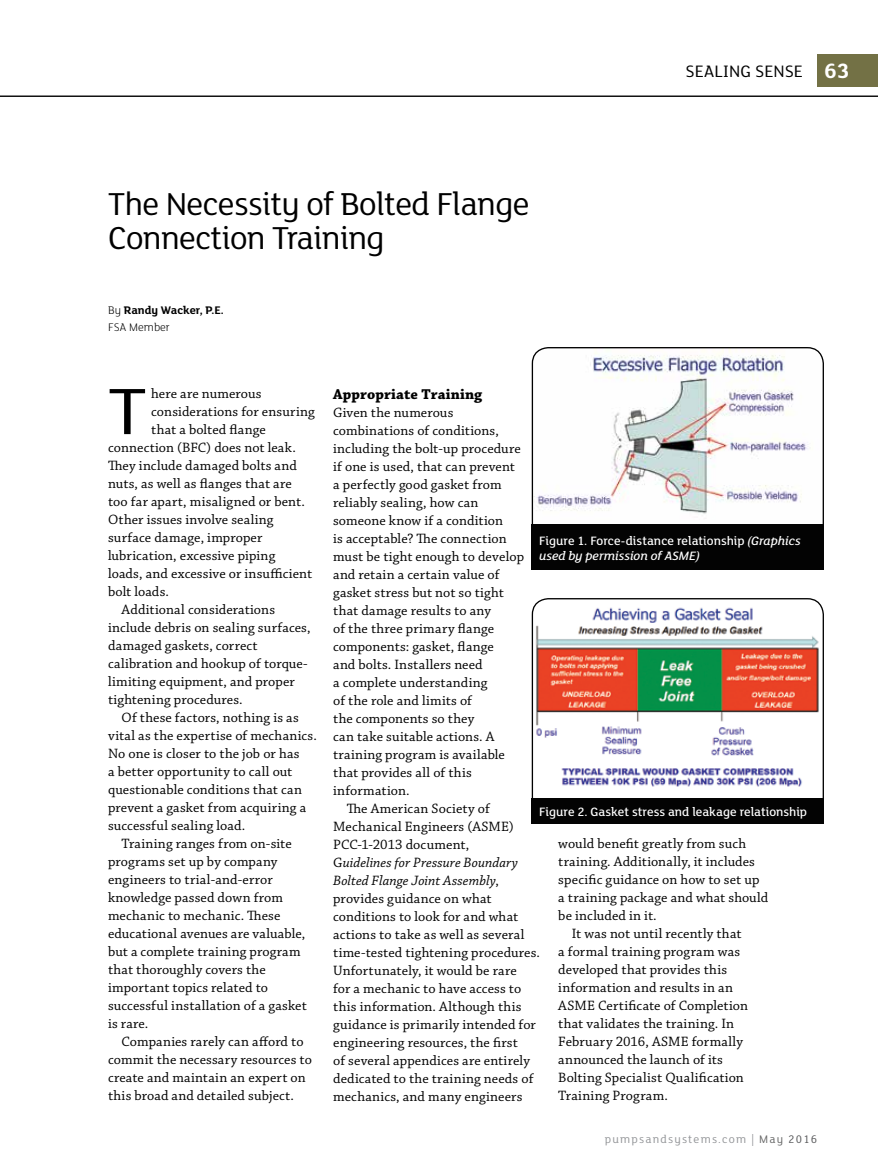
<style>
.page{position:relative;width:878px;height:1175px;background:#fff}
.page>*{position:absolute;margin:0;border:0;box-sizing:border-box;transform-origin:0 0}
.t1{font:71.1px "FS Lola";color:#000;scale:1.1 1}
.t2{font:34.5px/34.5px "FS Lola";letter-spacing:-.02em;color:#000}
.t3{font:700 22.5px "FS Lola";color:#fff}
.t4{font:18px "FS Lola";color:#000}
.t5{font:700 15px "Chaparral Pro";letter-spacing:.005em;color:#000}
.t6{font:14.25px "Chaparral Pro";letter-spacing:.01em;color:#000}
.t7{font:italic 14.25px "Chaparral Pro";letter-spacing:.005em;color:#000}
.t8{font:500 13.2px/14.9px "FS Lola";color:#fff}
.t9{font:12px "FS Lola";letter-spacing:.1em;color:#939598}
.t10{font:700 12px/16.5px "FS Lola";color:#000}
.s1{font-weight:300}
.s2{font-style:normal}
.s3{font-style:italic}
.s4{color:#666767}
.s5{color:#58595b}
</style>
<div class="page">
<div style="left:817px;top:54px;width:61px;height:33px;background:#737145"></div>
<hr style="left:0;top:96px;width:878px;height:1px;background:#000">
<img style="left:533px;top:598px;width:289px;height:200px">
<div style="left:531px;top:798px;width:293px;height:26px;background:#030303"></div>
<img style="left:533px;top:348px;width:289px;height:176px">
<div style="left:531px;top:347px;width:293px;height:201px;border:1px solid #000;border-radius:16px"></div>
<div style="left:531px;top:524px;width:292px;height:46px;background:#030303"></div>
<p class="t4" style="left:685px;top:60px;width:119px">SEALING SENSE</p>
<h3 class="t3" style="left:824px;top:55px;width:27px">63</h3>
<h2 class="t2" style="left:108px;top:185px;width:423px">The Necessity of Bolted Flange<br>Connection Training</h2>
<p class="t10" style="left:108px;top:301px;width:117px"><span class="s1">By</span> Randy Wacker, P.E.<br><span class="s1">FSA Member</span></p>
<h1 class="t1" style="left:108px;top:364px;width:37px">T</h1>
<p class="t6" style="left:151px;top:386px;width:112px">here are numerous</p>
<p class="t6" style="left:151px;top:404px;width:165px">considerations for ensuring</p>
<p class="t6" style="left:151px;top:422px;width:116px">that a bolted flange</p>
<p class="t6" style="left:108px;top:440px;width:189px">connection (BFC) does not leak.</p>
<p class="t6" style="left:108px;top:458px;width:190px">They include damaged bolts and</p>
<p class="t6" style="left:108px;top:476px;width:185px">nuts, as well as flanges that are</p>
<p class="t6" style="left:108px;top:494px;width:198px">too far apart, misaligned or bent.</p>
<p class="t6" style="left:108px;top:512px;width:167px">Other issues involve sealing</p>
<p class="t6" style="left:108px;top:530px;width:156px">surface damage, improper</p>
<p class="t6" style="left:108px;top:548px;width:169px">lubrication, excessive piping</p>
<p class="t6" style="left:108px;top:566px;width:206px">loads, and excessive or insufficient</p>
<p class="t6" style="left:108px;top:584px;width:62px">bolt loads.</p>
<p class="t6" style="left:121px;top:602px;width:155px">Additional considerations</p>
<p class="t6" style="left:108px;top:620px;width:204px">include debris on sealing surfaces,</p>
<p class="t6" style="left:108px;top:638px;width:151px">damaged gaskets, correct</p>
<p class="t6" style="left:108px;top:656px;width:201px">calibration and hookup of torque-</p>
<p class="t6" style="left:108px;top:674px;width:188px">limiting equipment, and proper</p>
<p class="t6" style="left:108px;top:691px;width:136px">tightening procedures.</p>
<p class="t6" style="left:121px;top:709px;width:179px">Of these factors, nothing is as</p>
<p class="t6" style="left:108px;top:727px;width:210px">vital as the expertise of mechanics.</p>
<p class="t6" style="left:108px;top:745px;width:193px">No one is closer to the job or has</p>
<p class="t6" style="left:108px;top:763px;width:186px">a better opportunity to call out</p>
<p class="t6" style="left:108px;top:781px;width:195px">questionable conditions that can</p>
<p class="t6" style="left:108px;top:799px;width:200px">prevent a gasket from acquiring a</p>
<p class="t6" style="left:108px;top:817px;width:139px">successful sealing load.</p>
<p class="t6" style="left:121px;top:835px;width:172px">Training ranges from on-site</p>
<p class="t6" style="left:108px;top:853px;width:171px">programs set up by company</p>
<p class="t6" style="left:108px;top:871px;width:166px">engineers to trial-and-error</p>
<p class="t6" style="left:108px;top:889px;width:176px">knowledge passed down from</p>
<p class="t6" style="left:108px;top:907px;width:174px">mechanic to mechanic. These</p>
<p class="t6" style="left:108px;top:925px;width:199px">educational avenues are valuable,</p>
<p class="t6" style="left:108px;top:943px;width:194px">but a complete training program</p>
<p class="t6" style="left:108px;top:961px;width:159px">that thoroughly covers the</p>
<p class="t6" style="left:108px;top:979px;width:162px">important topics related to</p>
<p class="t6" style="left:108px;top:997px;width:200px">successful installation of a gasket</p>
<p class="t6" style="left:108px;top:1015px;width:42px">is rare.</p>
<p class="t6" style="left:121px;top:1033px;width:183px">Companies rarely can afford to</p>
<p class="t6" style="left:108px;top:1051px;width:205px">commit the necessary resources to</p>
<p class="t6" style="left:108px;top:1069px;width:199px">create and maintain an expert on</p>
<p class="t6" style="left:108px;top:1087px;width:187px">this broad and detailed subject.</p>
<p class="t5" style="left:333px;top:385px;width:151px">Appropriate Training</p>
<p class="t6" style="left:333px;top:404px;width:122px">Given the numerous</p>
<p class="t6" style="left:333px;top:422px;width:167px">combinations of conditions,</p>
<p class="t6" style="left:333px;top:440px;width:189px">including the bolt-up procedure</p>
<p class="t6" style="left:333px;top:458px;width:183px">if one is used, that can prevent</p>
<p class="t6" style="left:333px;top:476px;width:170px">a perfectly good gasket from</p>
<p class="t6" style="left:333px;top:494px;width:147px">reliably sealing, how can</p>
<p class="t6" style="left:333px;top:512px;width:171px">someone know if a condition</p>
<p class="t6" style="left:333px;top:530px;width:175px">is acceptable? The connection</p>
<p class="t6" style="left:333px;top:548px;width:192px">must be tight enough to develop</p>
<p class="t6" style="left:333px;top:566px;width:168px">and retain a certain value of</p>
<p class="t6" style="left:333px;top:584px;width:172px">gasket stress but not so tight</p>
<p class="t6" style="left:333px;top:602px;width:159px">that damage results to any</p>
<p class="t6" style="left:333px;top:620px;width:162px">of the three primary flange</p>
<p class="t6" style="left:333px;top:638px;width:162px">components: gasket, flange</p>
<p class="t6" style="left:333px;top:656px;width:151px">and bolts. Installers need</p>
<p class="t6" style="left:333px;top:674px;width:156px">a complete understanding</p>
<p class="t6" style="left:333px;top:692px;width:140px">of the role and limits of</p>
<p class="t6" style="left:333px;top:710px;width:143px">the components so they</p>
<p class="t6" style="left:333px;top:728px;width:163px">can take suitable actions. A</p>
<p class="t6" style="left:333px;top:746px;width:173px">training program is available</p>
<p class="t6" style="left:333px;top:764px;width:140px">that provides all of this</p>
<p class="t6" style="left:333px;top:782px;width:78px">information.</p>
<p class="t6" style="left:346px;top:800px;width:145px">The American Society of</p>
<p class="t6" style="left:333px;top:818px;width:182px">Mechanical Engineers (ASME)</p>
<p class="t6" style="left:333px;top:836px;width:138px">PCC-1-2013 document,</p>
<p class="t7" style="left:333px;top:854px;width:186px"><span class="s2">G</span>uidelines for Pressure Boundary</p>
<p class="t7" style="left:333px;top:872px;width:167px">Bolted Flange Joint Assembly<span class="s2">,</span></p>
<p class="t6" style="left:333px;top:890px;width:160px">provides guidance on what</p>
<p class="t6" style="left:333px;top:908px;width:186px">conditions to look for and what</p>
<p class="t6" style="left:333px;top:926px;width:193px">actions to take as well as several</p>
<p class="t6" style="left:333px;top:944px;width:208px">time-tested tightening procedures.</p>
<p class="t6" style="left:333px;top:962px;width:185px">Unfortunately, it would be rare</p>
<p class="t6" style="left:333px;top:980px;width:189px">for a mechanic to have access to</p>
<p class="t6" style="left:333px;top:998px;width:190px">this information. Although this</p>
<p class="t6" style="left:333px;top:1016px;width:204px">guidance is primarily intended for</p>
<p class="t6" style="left:333px;top:1034px;width:186px">engineering resources, the first</p>
<p class="t6" style="left:333px;top:1052px;width:198px">of several appendices are entirely</p>
<p class="t6" style="left:333px;top:1070px;width:202px">dedicated to the training needs of</p>
<p class="t6" style="left:333px;top:1088px;width:191px">mechanics, and many engineers</p>
<p class="t8" style="left:539px;top:532px;width:263px">Figure 1. Force-distance relationship <span class="s3">(Graphics used by permission of ASME)</span></p>
<p class="t8" style="left:539px;top:804px;width:269px">Figure 2. Gasket stress and leakage relationship</p>
<p class="t6" style="left:558px;top:835px;width:189px">would benefit greatly from such</p>
<p class="t6" style="left:558px;top:853px;width:198px">training. Additionally, it includes</p>
<p class="t6" style="left:558px;top:871px;width:203px">specific guidance on how to set up</p>
<p class="t6" style="left:558px;top:889px;width:211px">a training package and what should</p>
<p class="t6" style="left:558px;top:907px;width:100px">be included in it.</p>
<p class="t6" style="left:571px;top:925px;width:171px">It was not until recently that</p>
<p class="t6" style="left:558px;top:943px;width:183px">a formal training program was</p>
<p class="t6" style="left:558px;top:961px;width:170px">developed that provides this</p>
<p class="t6" style="left:558px;top:979px;width:176px">information and results in an</p>
<p class="t6" style="left:558px;top:997px;width:191px">ASME Certificate of Completion</p>
<p class="t6" style="left:558px;top:1015px;width:177px">that validates the training. In</p>
<p class="t6" style="left:558px;top:1033px;width:186px">February 2016, ASME formally</p>
<p class="t6" style="left:558px;top:1051px;width:166px">announced the launch of its</p>
<p class="t6" style="left:558px;top:1069px;width:187px">Bolting Specialist Qualification</p>
<p class="t6" style="left:558px;top:1087px;width:111px">Training Program.</p>
<p class="t9" style="left:605px;top:1131px;width:214px">pumpsandsystems.com | <span class="s4">May</span> <span class="s5">2016</span></p>
</div>
